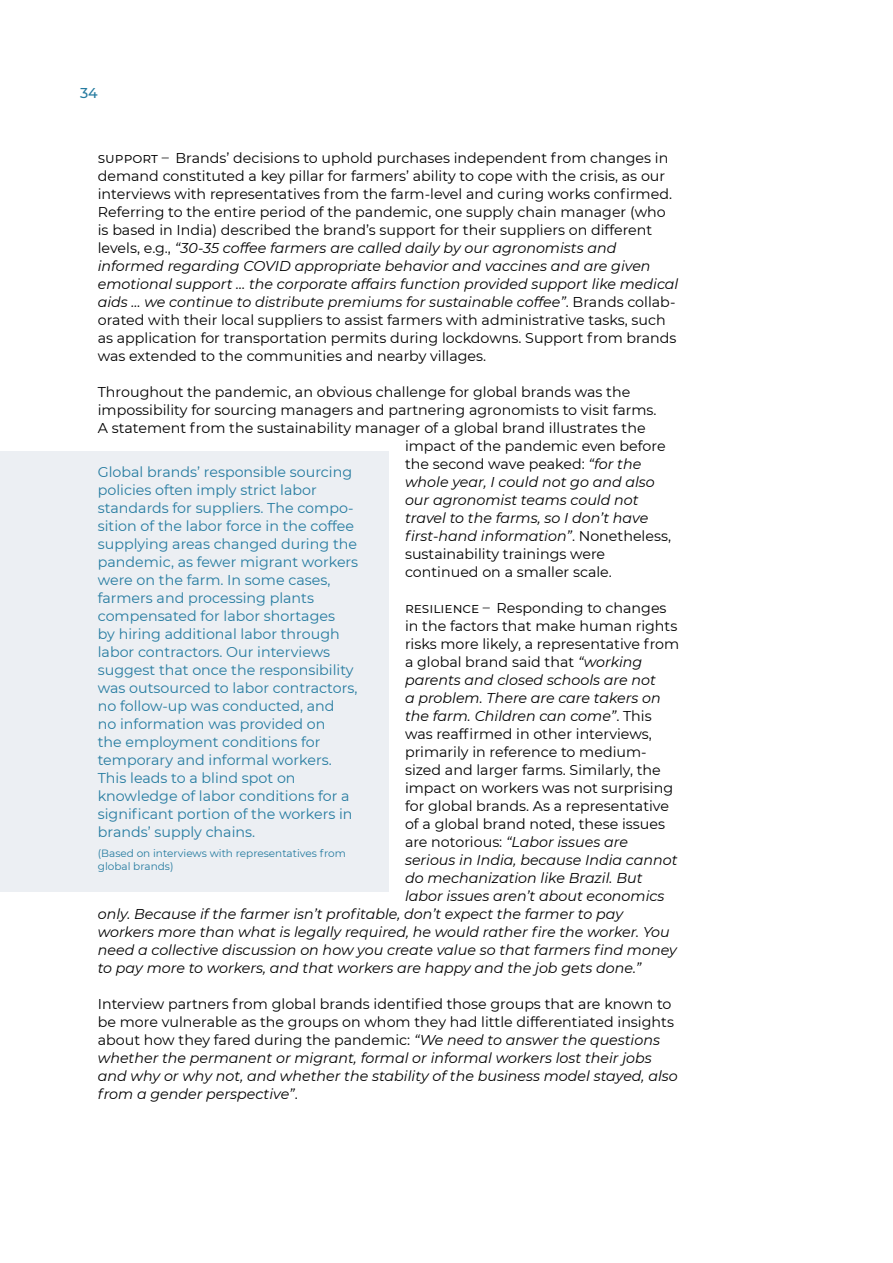
<style>
.page{position:relative;width:893px;height:1263px;background:#fff}
.page>*{position:absolute;margin:0;border:0;box-sizing:border-box;transform-origin:0 0}
.t1{font:14.25px/18px "Montserrat";color:#000}
.t2{font:italic 14.25px/18px "Montserrat";color:#000}
.t3{font:14.25px/18px "Montserrat";color:#257ba0}
.t4{font:500 14.25px "Montserrat";color:#257ba0}
.t5{font:10.5px/13.5px "Montserrat";color:#257ba0}
.s1{font-style:italic}
.s2{font-style:normal}
</style>
<div class="page">
<div style="left:0;top:451px;width:388px;height:440px;background:#eceff3"></div>
<p class="t4" style="left:80px;top:83px;width:19px">34</p>
<p class="t1" style="left:98px;top:148px;width:582px">support – Brands’ decisions to uphold purchases independent from changes in demand constituted a key pillar for farmers’ ability to cope with the crisis, as our interviews with representatives from the farm-level and curing works confirmed.<br>Referring to the entire period of the pandemic, one supply chain manager (who is based in India) described the brand’s support for their suppliers on different levels, e.g., <span class="s1">“30-35 coffee farmers are called daily by our agronomists and informed regarding COVID appropriate behavior and vaccines and are given emotional support … the corporate affairs function provided support like medical aids … we continue to distribute premiums for sustainable coffee”</span>. Brands collab&shy;orated with their local suppliers to assist farmers with administrative tasks, such as application for transportation permits during lockdowns. Support from brands was extended to the communities and nearby villages.</p>
<p class="t1" style="left:98px;top:382px;width:534px">Throughout the pandemic, an obvious challenge for global brands was the</p>
<p class="t1" style="left:98px;top:400px;width:560px">impossibility for sourcing managers and partnering agronomists to visit farms.</p>
<p class="t1" style="left:98px;top:418px;width:549px">A statement from the sustainability manager of a global brand illustrates the</p>
<p class="t1" style="left:405px;top:436px;width:262px">impact of the pandemic even before</p>
<p class="t1" style="left:405px;top:454px;width:238px">the second wave peaked: <span class="s1">“for the</span></p>
<p class="t2" style="left:405px;top:472px;width:251px">whole year, I could not go and also</p>
<p class="t2" style="left:405px;top:490px;width:235px">our agronomist teams could not</p>
<p class="t2" style="left:405px;top:508px;width:245px">travel to the farms, so I don’t have</p>
<p class="t2" style="left:405px;top:526px;width:268px">first-hand information”<span class="s2">. Nonetheless,</span></p>
<p class="t1" style="left:405px;top:544px;width:202px">sustainability trainings were</p>
<p class="t1" style="left:405px;top:562px;width:208px">continued on a smaller scale.</p>
<p class="t1" style="left:405px;top:598px;width:263px">resilience – Responding to changes</p>
<p class="t1" style="left:405px;top:616px;width:274px">in the factors that make human rights</p>
<p class="t1" style="left:405px;top:634px;width:276px">risks more likely, a representative from</p>
<p class="t1" style="left:405px;top:652px;width:239px">a global brand said that <span class="s1">“working</span></p>
<p class="t2" style="left:405px;top:670px;width:252px">parents and closed schools are not</p>
<p class="t2" style="left:405px;top:688px;width:257px">a problem. There are care takers on</p>
<p class="t2" style="left:405px;top:706px;width:248px">the farm. Children can come”<span class="s2">. This</span></p>
<p class="t1" style="left:405px;top:724px;width:248px">was reaffirmed in other interviews,</p>
<p class="t1" style="left:405px;top:742px;width:243px">primarily in reference to medium-</p>
<p class="t1" style="left:405px;top:760px;width:257px">sized and larger farms. Similarly, the</p>
<p class="t1" style="left:405px;top:778px;width:270px">impact on workers was not surprising</p>
<p class="t1" style="left:405px;top:796px;width:266px">for global brands. As a representative</p>
<p class="t1" style="left:405px;top:814px;width:261px">of a global brand noted, these issues</p>
<p class="t2" style="left:405px;top:832px;width:224px"><span class="s2">are notorious:</span> “Labor issues are</p>
<p class="t2" style="left:405px;top:850px;width:274px">serious in India, because India cannot</p>
<p class="t2" style="left:405px;top:868px;width:239px">do mechanization like Brazil. But</p>
<p class="t2" style="left:405px;top:886px;width:261px">labor issues aren’t about economics</p>
<p class="t2" style="left:98px;top:904px;width:527px">only. Because if the farmer isn’t profitable, don’t expect the farmer to pay</p>
<p class="t2" style="left:98px;top:922px;width:573px">workers more than what is legally required, he would rather fire the worker. You</p>
<p class="t2" style="left:98px;top:940px;width:581px">need a collective discussion on how you create value so that farmers find money</p>
<p class="t2" style="left:98px;top:958px;width:545px">to pay more to workers, and that workers are happy and the job gets done.”</p>
<p class="t2" style="left:98px;top:994px;width:581px"><span class="s2">Interview partners from global brands identified those groups that are known to be more vulnerable as the groups on whom they had little differentiated insights about how they fared during the pandemic:</span> “We need to answer the questions whether the permanent or migrant, formal or informal workers lost their jobs and why or why not, and whether the stability of the business model stayed, also from a gender perspective”<span class="s2">.</span></p>
<p class="t3" style="left:98px;top:463px;width:262px">Global brands’ responsible sourcing policies often imply strict labor standards for suppliers. The compo&shy;sition of the labor force in the coffee supplying areas changed during the pandemic, as fewer migrant workers were on the farm. In some cases, farmers and processing plants compensated for labor shortages<br>by hiring additional labor through labor contractors. Our interviews suggest that once the responsibility was outsourced to labor contractors, no follow-up was conducted, and<br>no information was provided on<br>the employment conditions for temporary and informal workers.<br>This leads to a blind spot on knowledge of labor conditions for a significant portion of the workers in brands’ supply chains.</p>
<p class="t5" style="left:98px;top:846px;width:250px">(Based on interviews with representatives from global brands)</p>
</div>
